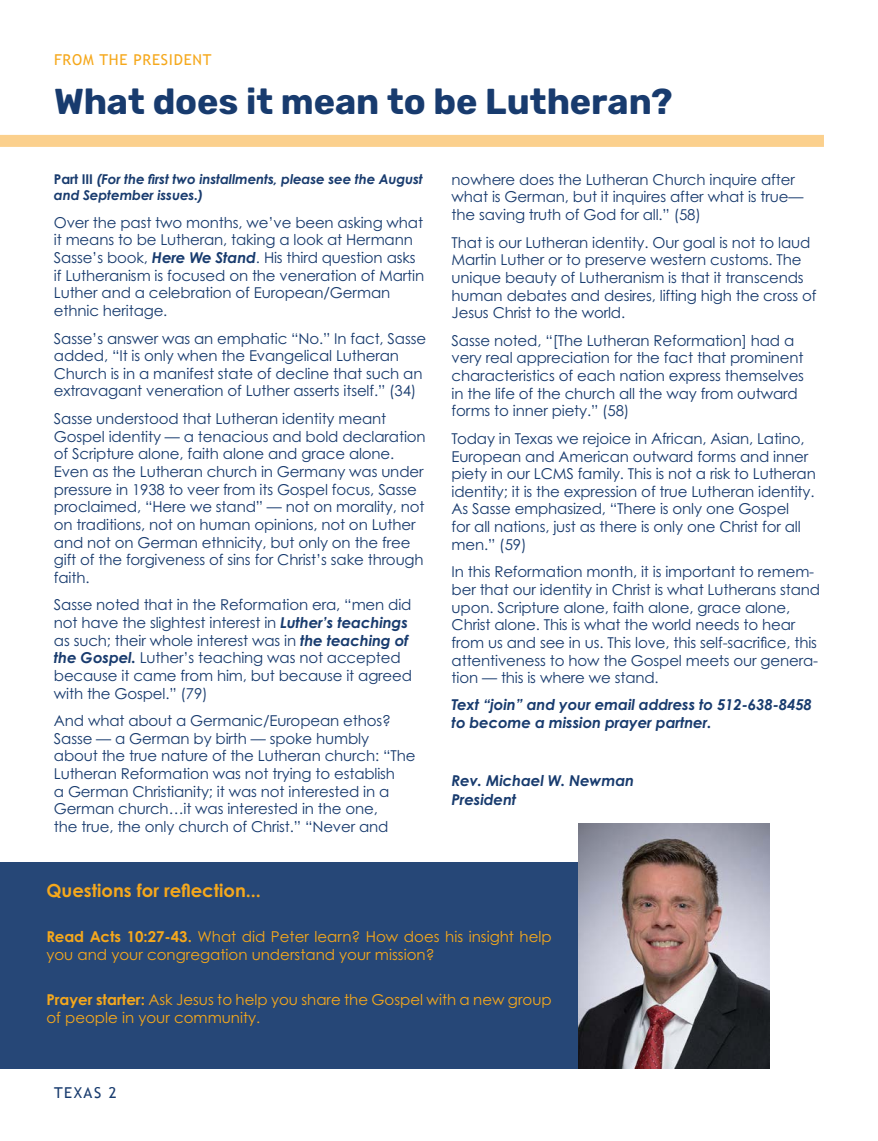
<style>
.page{position:relative;width:878px;height:1141px;background:#fff}
.page>*{position:absolute;margin:0;border:0;box-sizing:border-box;transform-origin:0 0}
.t1{font:700 36px "Rubik";color:#183b6e}
.t2{font:700 18px "Century Gothic Pro";color:#f5a81c}
.t3{font:15px/17.7px "Century Gothic Pro";letter-spacing:-.01em;color:#183b6e}
.t4{font:15px/18.8px "Century Gothic Pro";color:#f5a81c}
.t5{font:italic 700 15px/18.8px "Century Gothic Pro";letter-spacing:-.01em;color:#183b6e}
.t6{font:15px "Trebuchet MS";letter-spacing:.05em;color:#f5a81c}
.t7{font:15px "Trebuchet MS";letter-spacing:.1em;color:#183b6e}
.t8{font:italic 700 13.5px/16.5px "Century Gothic Pro";letter-spacing:-.01em;color:#183b6e}
.s1{font-style:normal}
.s2{font-weight:700;font-style:italic}
.s3{font-weight:700}
</style>
<div class="page">
<div style="left:0;top:861px;width:618px;height:207px;background:#264777"></div>
<div style="left:0;top:135px;width:824px;height:12px;background:#fbd08d"></div>
<img style="left:578px;top:824px;width:191px;height:244px">
<p class="t6" style="left:54px;top:51px;width:159px">FROM THE PRESIDENT</p>
<h1 class="t1" style="left:54px;top:81px;width:620px">What does it mean to be Lutheran?</h1>
<p class="t8" style="left:54px;top:170px;width:370px"><span class="s1">Part III</span> (For the first two installments, please see the August and September issues.)</p>
<p class="t3" style="left:54px;top:213px;width:372px">Over the past two months, we’ve been asking what it means to be Lutheran, taking a look at Hermann Sasse’s book, <span class="s2">Here We Stand</span>. His third question asks if Lutheranism is focused on the veneration of Martin Luther and a celebration of European/German ethnic heritage.</p>
<p class="t3" style="left:54px;top:329px;width:373px">Sasse’s answer was an emphatic “No.” In fact, Sasse added, “It is only when the Evangelical Lutheran Church is in a manifest state of decline that such an extravagant veneration of Luther asserts itself.” (34)</p>
<p class="t3" style="left:54px;top:410px;width:373px">Sasse understood that Lutheran identity meant Gospel identity — a tenacious and bold declaration of Scripture alone, faith alone and grace alone.<br>Even as the Lutheran church in Germany was under pressure in 1938 to veer from its Gospel focus, Sasse proclaimed, “Here we stand” — not on morality, not on traditions, not on human opinions, not on Luther and not on German ethnicity, but only on the free gift of the forgiveness of sins for Christ’s sake through faith.</p>
<p class="t3" style="left:54px;top:596px;width:359px">Sasse noted that in the Reformation era, “men did not have the slightest interest in <span class="s2">Luther’s teachings </span>as such; their whole interest was in <span class="s2">the teaching of the Gospel.</span> Luther’s teaching was not accepted because it came from him, but because it agreed with the Gospel.” (79)</p>
<p class="t3" style="left:54px;top:712px;width:363px">And what about a Germanic/European ethos?<br>Sasse — a German by birth — spoke humbly about the true nature of the Lutheran church: “The Lutheran Reformation was not trying to establish<br>a German Christianity; it was not interested in a German church…it was interested in the one,<br>the true, the only church of Christ.” “Never and</p>
<p class="t3" style="left:451px;top:170px;width:353px">nowhere does the Lutheran Church inquire after what is German, but it inquires after what is true— the saving truth of God for all.” (58)</p>
<p class="t3" style="left:451px;top:233px;width:366px">That is our Lutheran identity. Our goal is not to laud Martin Luther or to preserve western customs. The unique beauty of Lutheranism is that it transcends human debates and desires, lifting high the cross of Jesus Christ to the world.</p>
<p class="t3" style="left:451px;top:331px;width:354px">Sasse noted, “[The Lutheran Reformation] had a very real appreciation for the fact that prominent characteristics of each nation express themselves in the life of the church all the way from outward forms to inner piety.” (58)</p>
<p class="t3" style="left:451px;top:429px;width:366px">Today in Texas we rejoice in African, Asian, Latino, European and American outward forms and inner piety in our LCMS family. This is not a risk to Lutheran identity; it is the expression of true Lutheran identity.<br>As Sasse emphasized, “There is only one Gospel<br>for all nations, just as there is only one Christ for all men.” (59)</p>
<p class="t3" style="left:451px;top:563px;width:370px">In this Reformation month, it is important to remem&shy;ber that our identity in Christ is what Lutherans stand upon. Scripture alone, faith alone, grace alone, Christ alone. This is what the world needs to hear from us and see in us. This love, this self-sacrifice, this attentiveness to how the Gospel meets our genera&shy;tion — this is where we stand.</p>
<p class="t5" style="left:451px;top:694px;width:362px">Text “join” and your email address to 512-638-8458 to become a mission prayer partner.</p>
<p class="t5" style="left:451px;top:771px;width:184px">Rev. Michael W. Newman<br>President</p>
<p class="t2" style="left:46px;top:879px;width:216px">Questions for reflection...</p>
<p class="t4" style="left:46px;top:926px;width:506px"><span class="s3">Read Acts 10:27-43.</span> What did Peter learn? How does his insight help you and your congregation understand your mission?</p>
<p class="t4" style="left:46px;top:989px;width:507px"><span class="s3">Prayer starter:</span> Ask Jesus to help you share the Gospel with a new group of people in your community.</p>
<p class="t7" style="left:54px;top:1084px;width:64px">TEXAS 2</p>
</div>
